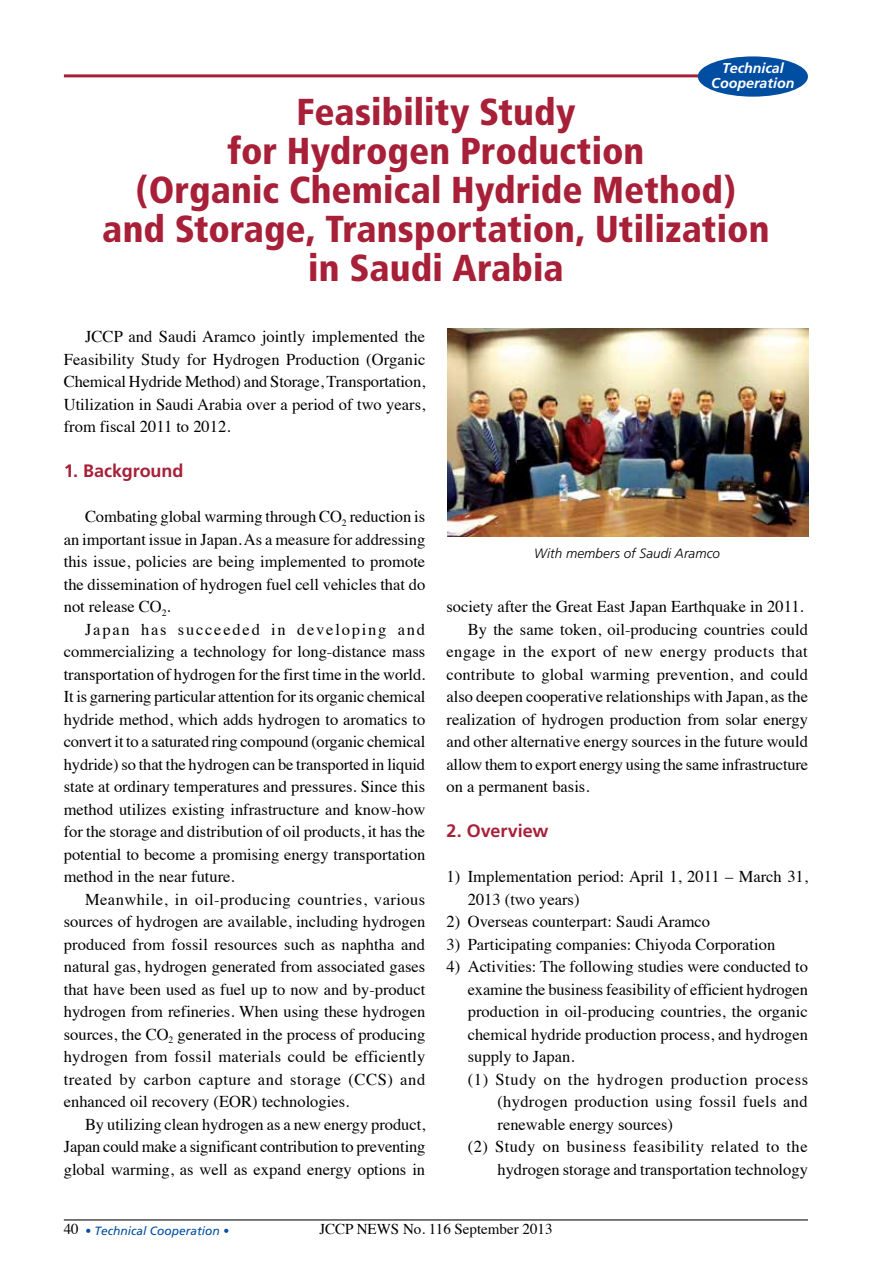
<style>
.page{position:relative;width:893px;height:1263px;background:#fff}
.page>*{position:absolute;margin:0;border:0;box-sizing:border-box;transform-origin:0 0}
.t1{font:900 condensed 37.5px/39px "Frutiger";color:#a72038;text-align:center}
.t2{font:700 18px "Frutiger";color:#a72038}
.t3{font:16.5px/22.5px "Times";color:#000;text-align:justify}
.t4{font:16.5px "Times";letter-spacing:.03em;color:#000}
.t5{font:16.5px "Times";letter-spacing:.035em;color:#000}
.t6{font:16.5px "Times";letter-spacing:.02em;color:#000}
.t7{font:15px "Times";color:#000}
.t8{font:italic 700 14.25px/15px "Frutiger";color:#fff;text-align:center}
.t9{font:italic 300 13.5px "Frutiger";letter-spacing:.005em;color:#000}
.t10{font:italic 12px "Frutiger";color:#004ea2}
.s1{font-family:"Times";font-style:normal;font-size:15px;color:#000}
</style>
<div class="page">
<hr style="left:64px;top:1219px;width:744px;height:1px;background:#000">
<hr style="left:64px;top:74px;width:740px;height:3px;background:#a72038">
<img style="left:448px;top:328px;width:360px;height:209px">
<div style="left:698px;top:56px;width:110px;height:41px;background:#004ea2;border-radius:50%"></div>
<p class="t8" style="left:711px;top:60px;width:85px">Technical<br>Cooperation</p>
<h1 class="t1" style="left:102px;top:93px;width:669px">Feasibility Study<br>for Hydrogen Production<br>(Organic Chemical Hydride Method) and Storage, Transportation, Utilization in Saudi Arabia</h1>
<p class="t3" style="left:64px;top:324px;width:363px;text-indent:21px">JCCP and Saudi Aramco jointly implemented the Feasibility Study for Hydrogen Production (Organic Chemical Hydride Method) and Storage, Transportation, Utilization in Saudi Arabia over a period of two years, from fiscal 2011 to 2012.</p>
<p class="t2" style="left:64px;top:460px;width:121px">1. Background</p>
<p class="t3" style="left:64px;top:504px;width:363px;text-indent:21px">Combating global warming through CO<sub>2</sub> reduction is an important issue in Japan. As a measure for addressing this issue, policies are being implemented to promote the dissemination of hydrogen fuel cell vehicles that do not release CO<sub>2</sub>.</p>
<p class="t3" style="left:64px;top:616px;width:363px;text-indent:21px">Japan has succeeded in developing and commercializing a technology for long-distance mass transportation of hydrogen for the first time in the world.<br>It is garnering particular attention for its organic chemical hydride method, which adds hydrogen to aromatics to convert it to a saturated ring compound (organic chemical hydride) so that the hydrogen can be transported in liquid state at ordinary temperatures and pressures. Since this method utilizes existing infrastructure and know-how for the storage and distribution of oil products, it has the potential to become a promising energy transportation method in the near future.</p>
<p class="t3" style="left:64px;top:887px;width:363px;text-indent:21px">Meanwhile, in oil-producing countries, various sources of hydrogen are available, including hydrogen produced from fossil resources such as naphtha and natural gas, hydrogen generated from associated gases that have been used as fuel up to now and by-product hydrogen from refineries. When using these hydrogen sources, the CO<sub>2</sub> generated in the process of producing hydrogen from fossil materials could be efficiently treated by carbon capture and storage (CCS) and enhanced oil recovery (EOR) technologies.</p>
<p class="t3" style="left:64px;top:1111px;width:363px;text-indent:21px">By utilizing clean hydrogen as a new energy product, Japan could make a significant contribution to preventing global warming, as well as expand energy options in</p>
<p class="t9" style="left:534px;top:545px;width:187px">With members of Saudi Aramco</p>
<p class="t3" style="left:446px;top:594px;width:359px">society after the Great East Japan Earthquake in 2011.</p>
<p class="t3" style="left:468px;top:617px;width:342px">By the same token, oil-producing countries could</p>
<p class="t4" style="left:446px;top:636px;width:363px">engage in the export of new energy products that</p>
<p class="t3" style="left:446px;top:662px;width:363px">contribute to global warming prevention, and could</p>
<p class="t3" style="left:446px;top:684px;width:363px">also deepen cooperative relationships with Japan, as the</p>
<p class="t3" style="left:446px;top:707px;width:363px">realization of hydrogen production from solar energy</p>
<p class="t3" style="left:446px;top:729px;width:363px">and other alternative energy sources in the future would</p>
<p class="t3" style="left:446px;top:752px;width:363px">allow them to export energy using the same infrastructure</p>
<p class="t3" style="left:446px;top:774px;width:144px">on a permanent basis.</p>
<p class="t2" style="left:446px;top:820px;width:104px">2. Overview</p>
<p class="t3" style="left:468px;top:864px;width:342px;text-indent:-21px">1) Implementation period: April 1, 2011 – March 31,<br>2013 (two years)</p>
<p class="t3" style="left:446px;top:909px;width:265px">2) Overseas counterpart: Saudi Aramco</p>
<p class="t3" style="left:446px;top:931px;width:330px">3) Participating companies: Chiyoda Corporation</p>
<p class="t3" style="left:446px;top:954px;width:363px">4) Activities: The following studies were conducted to</p>
<p class="t3" style="left:468px;top:977px;width:342px">examine the business feasibility of efficient hydrogen</p>
<p class="t3" style="left:468px;top:999px;width:341px">production in oil-producing countries, the organic</p>
<p class="t3" style="left:468px;top:1022px;width:342px">chemical hydride production process, and hydrogen</p>
<p class="t3" style="left:468px;top:1044px;width:108px">supply to Japan.</p>
<p class="t5" style="left:468px;top:1064px;width:342px">(1) Study on the hydrogen production process</p>
<p class="t6" style="left:497px;top:1086px;width:312px">(hydrogen production using fossil fuels and</p>
<p class="t3" style="left:497px;top:1112px;width:177px">renewable energy sources)</p>
<p class="t4" style="left:468px;top:1131px;width:341px">(2) Study on business feasibility related to the</p>
<p class="t3" style="left:497px;top:1157px;width:312px">hydrogen storage and transportation technology</p>
<p class="t10" style="left:64px;top:1224px;width:167px"><span class="s1">40</span> • Technical Cooperation •</p>
<p class="t7" style="left:319px;top:1215px;width:235px">JCCP NEWS No. 116 September 2013</p>
</div>
